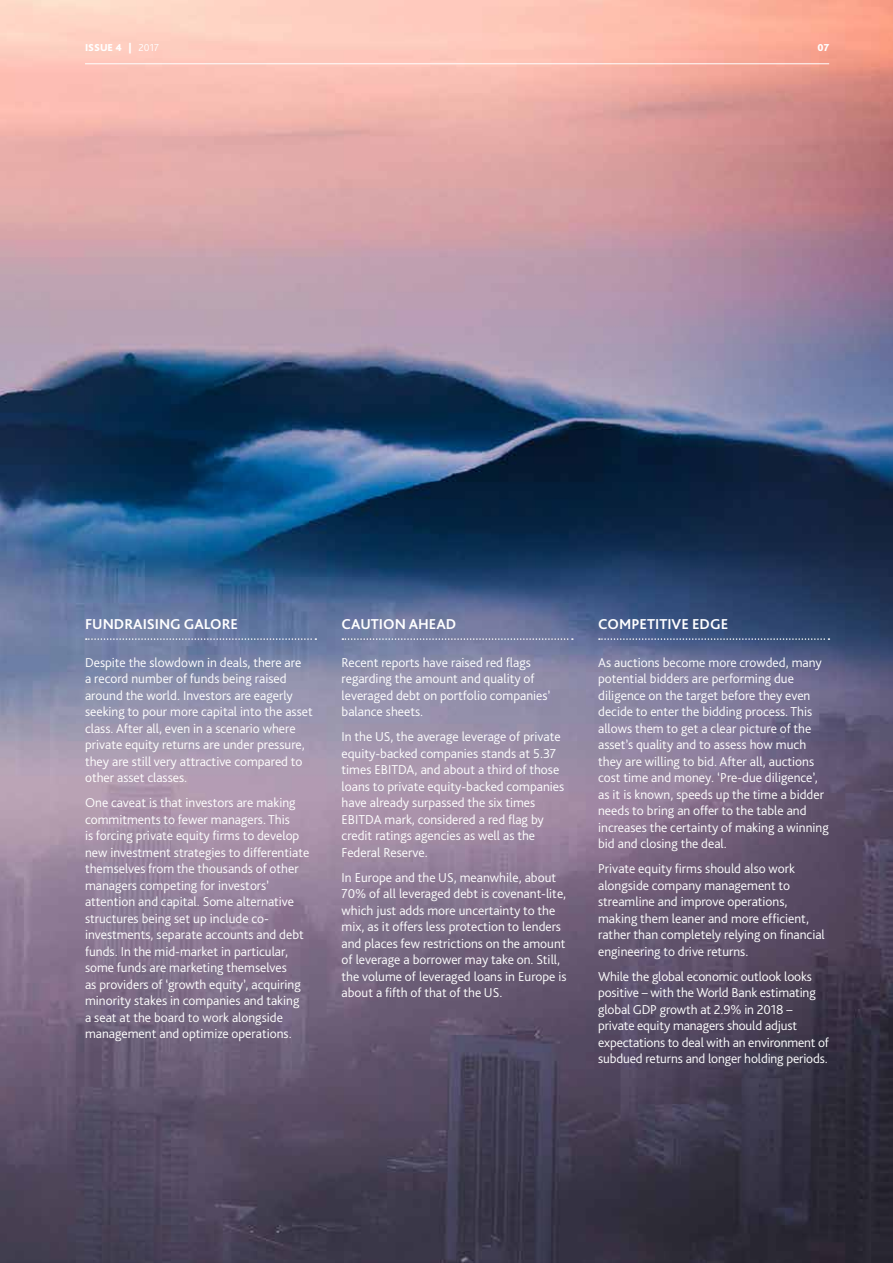
<style>
.page{position:relative;width:893px;height:1263px;background:#fff}
.page>*{position:absolute;margin:0;border:0;box-sizing:border-box;transform-origin:0 0}
.t1{font:700 15px "Bliss Pro";color:#fff}
.t2{font:300 13.5px/16.5px "Bliss Pro";color:#fff}
.t3{font:800 10.5px "Bliss Pro";color:#fff}
.s1{font-weight:300}
</style>
<div class="page">
<img style="left:0;top:0;width:893px;height:1263px">
<hr style="left:85px;top:63px;width:744px;height:1px;background:#fff">
<svg style="left:86px;top:638px;width:230px;height:2px"></svg>
<svg style="left:342px;top:638px;width:231px;height:2px"></svg>
<svg style="left:599px;top:638px;width:230px;height:2px"></svg>
<p class="t3" style="left:85px;top:40px;width:75px">ISSUE 4 | <span class="s1">2017</span></p>
<p class="t3" style="left:818px;top:40px;width:13px">07</p>
<p class="t1" style="left:85px;top:615px;width:155px">FUNDRAISING GALORE</p>
<p class="t2" style="left:85px;top:654px;width:229px">Despite the slowdown in deals, there are<br>a record number of funds being raised around the world. Investors are eagerly seeking to pour more capital into the asset class. After all, even in a scenario where private equity returns are under pressure, they are still very attractive compared to other asset classes.</p>
<p class="t2" style="left:85px;top:794px;width:226px">One caveat is that investors are making commitments to fewer managers. This<br>is forcing private equity firms to develop new investment strategies to differentiate themselves from the thousands of other managers competing for investors’ attention and capital. Some alternative structures being set up include co&shy;investments, separate accounts and debt funds. In the mid-market in particular, some funds are marketing themselves<br>as providers of ‘growth equity’, acquiring minority stakes in companies and taking<br>a seat at the board to work alongside management and optimize operations.</p>
<p class="t1" style="left:342px;top:615px;width:116px">CAUTION AHEAD</p>
<p class="t2" style="left:342px;top:654px;width:211px">Recent reports have raised red flags regarding the amount and quality of leveraged debt on portfolio companies’ balance sheets.</p>
<p class="t2" style="left:342px;top:728px;width:224px">In the US, the average leverage of private equity-backed companies stands at 5.37 times EBITDA, and about a third of those loans to private equity-backed companies have already surpassed the six times EBITDA mark, considered a red flag by credit ratings agencies as well as the Federal Reserve.</p>
<p class="t2" style="left:342px;top:869px;width:227px">In Europe and the US, meanwhile, about 70% of all leveraged debt is covenant-lite, which just adds more uncertainty to the mix, as it offers less protection to lenders and places few restrictions on the amount of leverage a borrower may take on. Still, the volume of leveraged loans in Europe is about a fifth of that of the US.</p>
<p class="t1" style="left:598px;top:615px;width:132px">COMPETITIVE EDGE</p>
<p class="t2" style="left:598px;top:654px;width:232px">As auctions become more crowded, many potential bidders are performing due diligence on the target before they even decide to enter the bidding process. This allows them to get a clear picture of the asset’s quality and to assess how much they are willing to bid. After all, auctions cost time and money. ‘Pre-due diligence’, as it is known, speeds up the time a bidder needs to bring an offer to the table and increases the certainty of making a winning bid and closing the deal.</p>
<p class="t2" style="left:598px;top:860px;width:228px">Private equity firms should also work alongside company management to streamline and improve operations, making them leaner and more efficient, rather than completely relying on financial engineering to drive returns.</p>
<p class="t2" style="left:598px;top:968px;width:232px">While the global economic outlook looks positive – with the World Bank estimating global GDP growth at 2.9% in 2018 – private equity managers should adjust expectations to deal with an environment of subdued returns and longer holding periods.</p>
</div>
